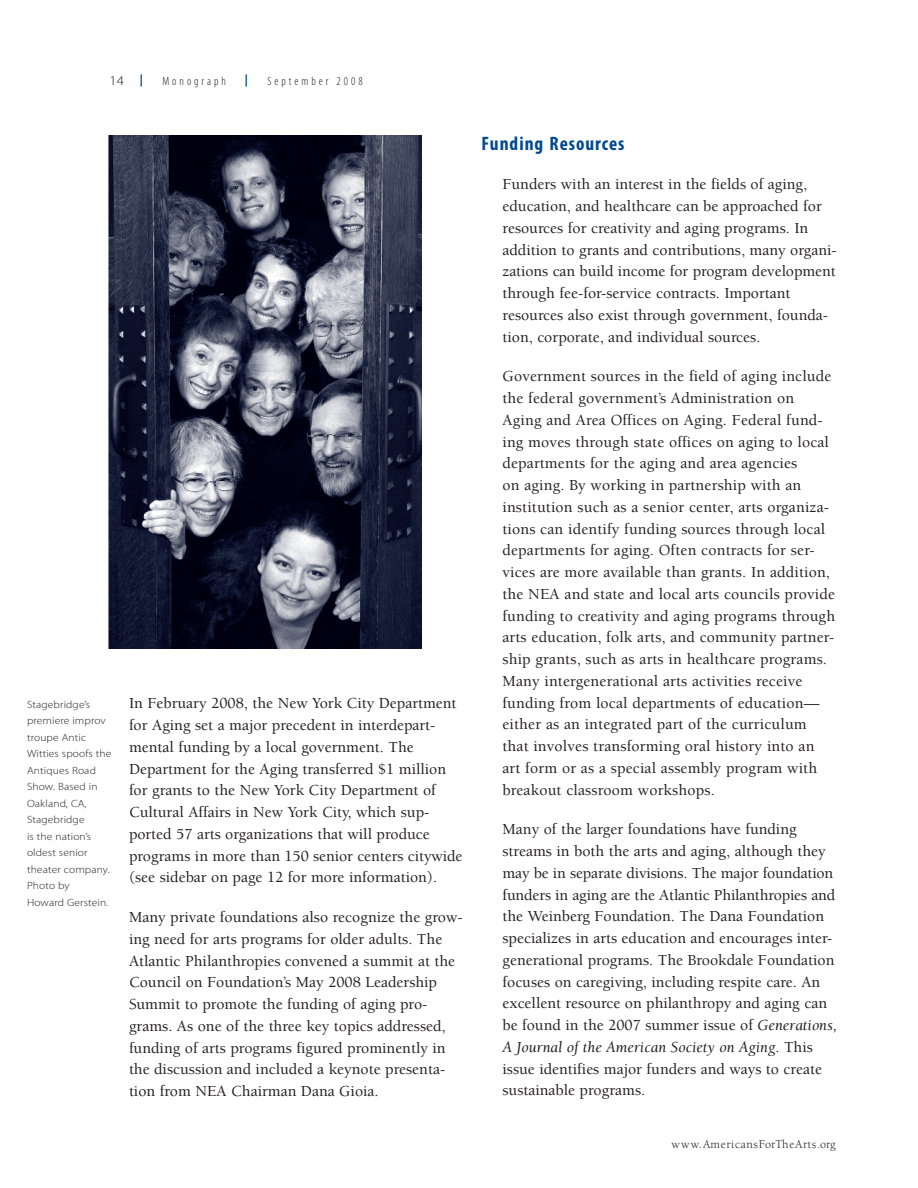
<style>
.page{position:relative;width:918px;height:1188px;background:#fff}
.page>*{position:absolute;margin:0;border:0;box-sizing:border-box;transform-origin:0 0}
.t1{font:700 condensed 19.5px "Myriad Pro";letter-spacing:.05em;color:#014990}
.t2{font:500 15.75px/21.8px "Berkeley";color:#231f20}
.t3{font:900 15px "Berkeley";color:#014990;scale:.95 1}
.t4{font:300 13.5px "Myriad Pro";color:#231f20;scale:1.1 1}
.t5{font:12px "Berkeley";letter-spacing:.05em;color:#231f20}
.t6{font:300 condensed 12px "Myriad Pro";letter-spacing:.25em;color:#231f20}
.t7{font:300 10.5px/16.5px "Myriad Pro";letter-spacing:.01em;color:#231f20;scale:1.1 1}
.s1{font-family:"Berkeley";font-weight:900;font-size:15px;color:#014990}
.s2{font-weight:400;font-style:italic}
</style>
<div class="page">
<img style="left:108px;top:135px;width:314px;height:513px">
<p class="t4" style="left:110px;top:72px;width:32px">14 <span class="s1">|</span></p>
<p class="t6" style="left:162px;top:74px;width:65px">Monograph</p>
<p class="t3" style="left:245px;top:72px;width:5px">|</p>
<p class="t6" style="left:267px;top:74px;width:97px">September 2008</p>
<p class="t7" style="left:27px;top:696px;width:78px">Stagebridge’s premiere improv troupe Antic<br>Witties spoofs the<br>Antiques Road<br>Show. Based in<br>Oakland, CA,<br>Stagebridge<br>is the nation’s oldest senior theater company.<br>Photo by<br>Howard Gerstein.</p>
<p class="t2" style="left:129px;top:693px;width:335px">In February 2008, the New York City Department for Aging set a major precedent in interdepart&shy;mental funding by a local government. The Department for the Aging transferred $1 million for grants to the New York City Department of Cultural Affairs in New York City, which sup&shy;ported 57 arts organizations that will produce programs in more than 150 senior centers citywide (see sidebar on page 12 for more information).</p>
<p class="t2" style="left:129px;top:907px;width:335px">Many private foundations also recognize the grow&shy;ing need for arts programs for older adults. The Atlantic Philanthropies convened a summit at the Council on Foundation’s May 2008 Leadership Summit to promote the funding of aging pro&shy;grams. As one of the three key topics addressed, funding of arts programs figured prominently in the discussion and included a keynote presenta&shy;tion from NEA Chairman Dana Gioia.</p>
<p class="t1" style="left:482px;top:131px;width:145px">Funding Resources</p>
<p class="t2" style="left:502px;top:174px;width:336px">Funders with an interest in the fields of aging, education, and healthcare can be approached for resources for creativity and aging programs. In addition to grants and contributions, many organi&shy;zations can build income for program development through fee-for-service contracts. Important resources also exist through government, founda&shy;tion, corporate, and individual sources.</p>
<p class="t2" style="left:502px;top:366px;width:334px">Government sources in the field of aging include the federal government’s Administration on Aging and Area Offices on Aging. Federal fund&shy;ing moves through state offices on aging to local departments for the aging and area agencies<br>on aging. By working in partnership with an institution such as a senior center, arts organiza&shy;tions can identify funding sources through local departments for aging. Often contracts for ser&shy;vices are more available than grants. In addition, the NEA and state and local arts councils provide funding to creativity and aging programs through arts education, folk arts, and community partner&shy;ship grants, such as arts in healthcare programs.<br>Many intergenerational arts activities receive funding from local departments of education— either as an integrated part of the curriculum that involves transforming oral history into an art form or as a special assembly program with breakout classroom workshops.</p>
<p class="t2" style="left:502px;top:819px;width:336px">Many of the larger foundations have funding streams in both the arts and aging, although they may be in separate divisions. The major foundation funders in aging are the Atlantic Philanthropies and the Weinberg Foundation. The Dana Foundation specializes in arts education and encourages inter&shy;generational programs. The Brookdale Foundation focuses on caregiving, including respite care. An excellent resource on philanthropy and aging can be found in the 2007 summer issue of <span class="s2">Generations, A Journal of the American Society on Aging</span>. This issue identifies major funders and ways to create sustainable programs.</p>
<p class="t5" style="left:671px;top:1138px;width:166px">www.AmericansfortheArts.org</p>
</div>
